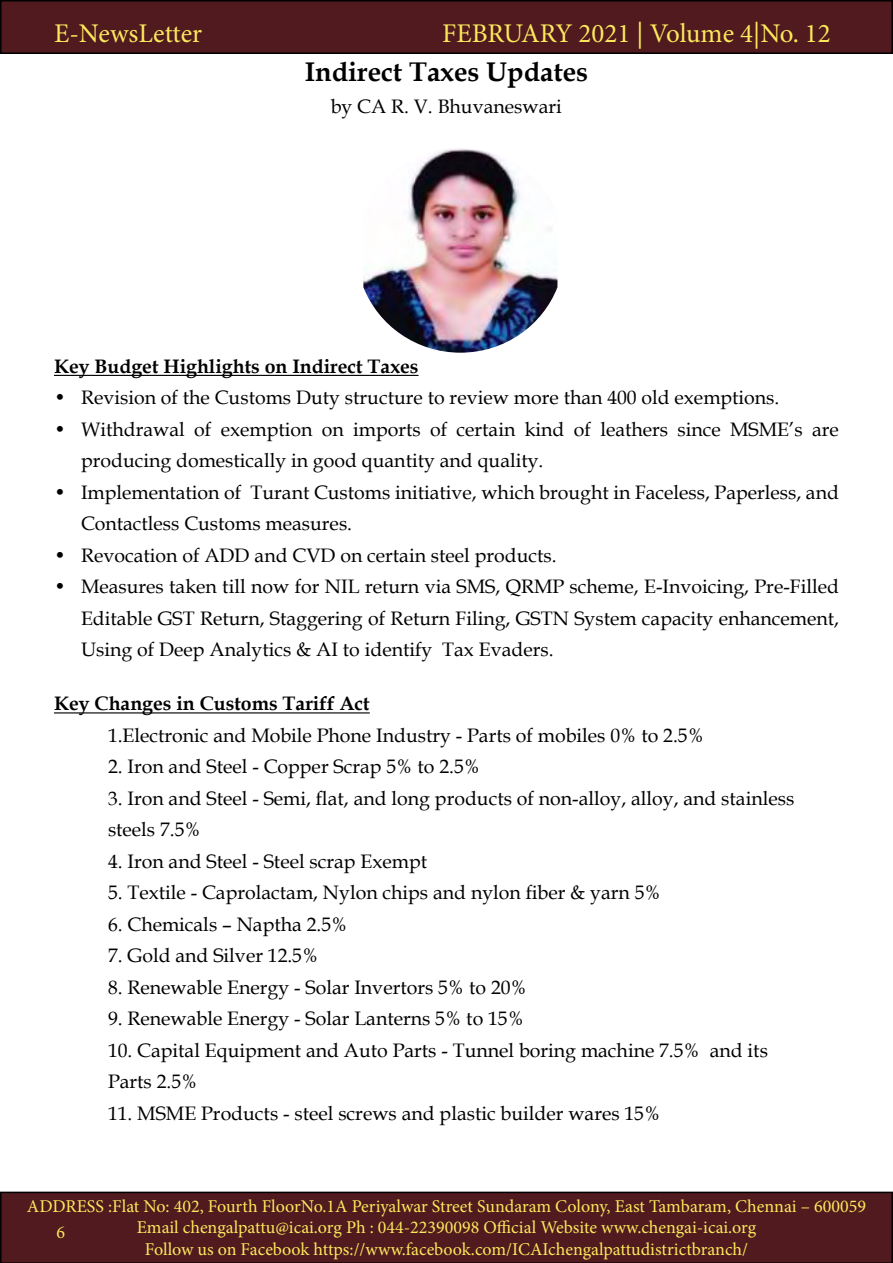
<style>
.page{position:relative;width:893px;height:1263px;background:#fff}
.page>*{position:absolute;margin:0;border:0;box-sizing:border-box;transform-origin:0 0}
.t1{font:27px "Minion Pro";color:#fce85d}
.t2{font:700 27px "Book Antiqua";color:#000}
.t3{font:19.5px/31.5px "Book Antiqua";color:#000}
.t4{font:700 19.5px "Book Antiqua";color:#000}
.t5{font:18px/21.6px "Minion Pro";color:#fce85d;text-align:center}
</style>
<div class="page">
<div style="left:1px;top:1px;width:891px;height:52px;background:#501a1e"></div>
<div style="left:0;top:0;width:893px;height:54px;border:2px solid #000"></div>
<div style="left:0;top:1191px;width:893px;height:72px;background:#501a1e"></div>
<hr style="left:54px;top:375px;width:365px;height:1px;background:#000">
<hr style="left:54px;top:712px;width:316px;height:1px;background:#000">
<img style="left:363px;top:148px;width:194px;height:205px">
<h1 class="t1" style="left:54px;top:15px;width:150px">E-NewsLetter</h1>
<h1 class="t1" style="left:442px;top:15px;width:390px">FEBRUARY 2021 | Volume 4|No. 12</h1>
<h1 class="t2" style="left:305px;top:53px;width:285px">Indirect Taxes Updates</h1>
<p class="t3" style="left:331px;top:90px;width:233px">by CA R. V. Bhuvaneswari</p>
<p class="t4" style="left:54px;top:353px;width:366px">Key Budget Highlights on Indirect Taxes</p>
<p class="t3" style="left:54px;top:381px;width:727px">• Revision of the Customs Duty structure to review more than 400 old exemptions.</p>
<p class="t3" style="left:81px;top:413px;width:759px;text-indent:-27px">• Withdrawal of exemption on imports of certain kind of leathers since MSME’s are producing domestically in good quantity and quality.</p>
<p class="t3" style="left:81px;top:476px;width:759px;text-indent:-27px">• Implementation of Turant Customs initiative, which brought in Faceless, Paperless, and<br>Contactless Customs measures.</p>
<p class="t3" style="left:54px;top:539px;width:504px">• Revocation of ADD and CVD on certain steel products.</p>
<p class="t3" style="left:81px;top:570px;width:759px;text-align:justify;text-indent:-27px">• Measures taken till now for NIL return via SMS, QRMP scheme, E-Invoicing, Pre-Filled Editable GST Return, Staggering of Return Filing, GSTN System capacity enhancement, Using of Deep Analytics &amp; AI to identify Tax Evaders.</p>
<p class="t4" style="left:54px;top:690px;width:317px">Key Changes in Customs Tariff Act</p>
<p class="t3" style="left:108px;top:719px;width:598px">1.Electronic and Mobile Phone Industry - Parts of mobiles 0% to 2.5%</p>
<p class="t3" style="left:108px;top:750px;width:374px">2. Iron and Steel - Copper Scrap 5% to 2.5%</p>
<p class="t3" style="left:108px;top:782px;width:688px">3. Iron and Steel - Semi, flat, and long products of non-alloy, alloy, and stainless steels 7.5%</p>
<p class="t3" style="left:108px;top:845px;width:321px">4. Iron and Steel - Steel scrap Exempt</p>
<p class="t3" style="left:108px;top:876px;width:554px">5. Textile - Caprolactam, Nylon chips and nylon fiber &amp; yarn 5%</p>
<p class="t3" style="left:108px;top:908px;width:241px">6. Chemicals – Naptha 2.5%</p>
<p class="t3" style="left:108px;top:939px;width:212px">7. Gold and Silver 12.5%</p>
<p class="t3" style="left:108px;top:971px;width:420px">8. Renewable Energy - Solar Invertors 5% to 20%</p>
<p class="t3" style="left:108px;top:1002px;width:418px">9. Renewable Energy - Solar Lanterns 5% to 15%</p>
<p class="t3" style="left:108px;top:1034px;width:661px">10. Capital Equipment and Auto Parts - Tunnel boring machine 7.5% and its<br>Parts 2.5%</p>
<p class="t3" style="left:108px;top:1097px;width:554px">11. MSME Products - steel screws and plastic builder wares 15%</p>
<p class="t5" style="left:27px;top:1195px;width:840px">ADDRESS :Flat No: 402, Fourth FloorNo.1A Periyalwar Street Sundaram Colony, East Tambaram, Chennai – 600059<br>Email chengalpattu@icai.org Ph : 044-22390098 Official Website www.chengai-icai.org<br>Follow us on Facebook https://www.facebook.com/ICAIchengalpattudistrictbranch/</p>
<p class="t5" style="left:57px;top:1221px;width:10px">6</p>
</div>
